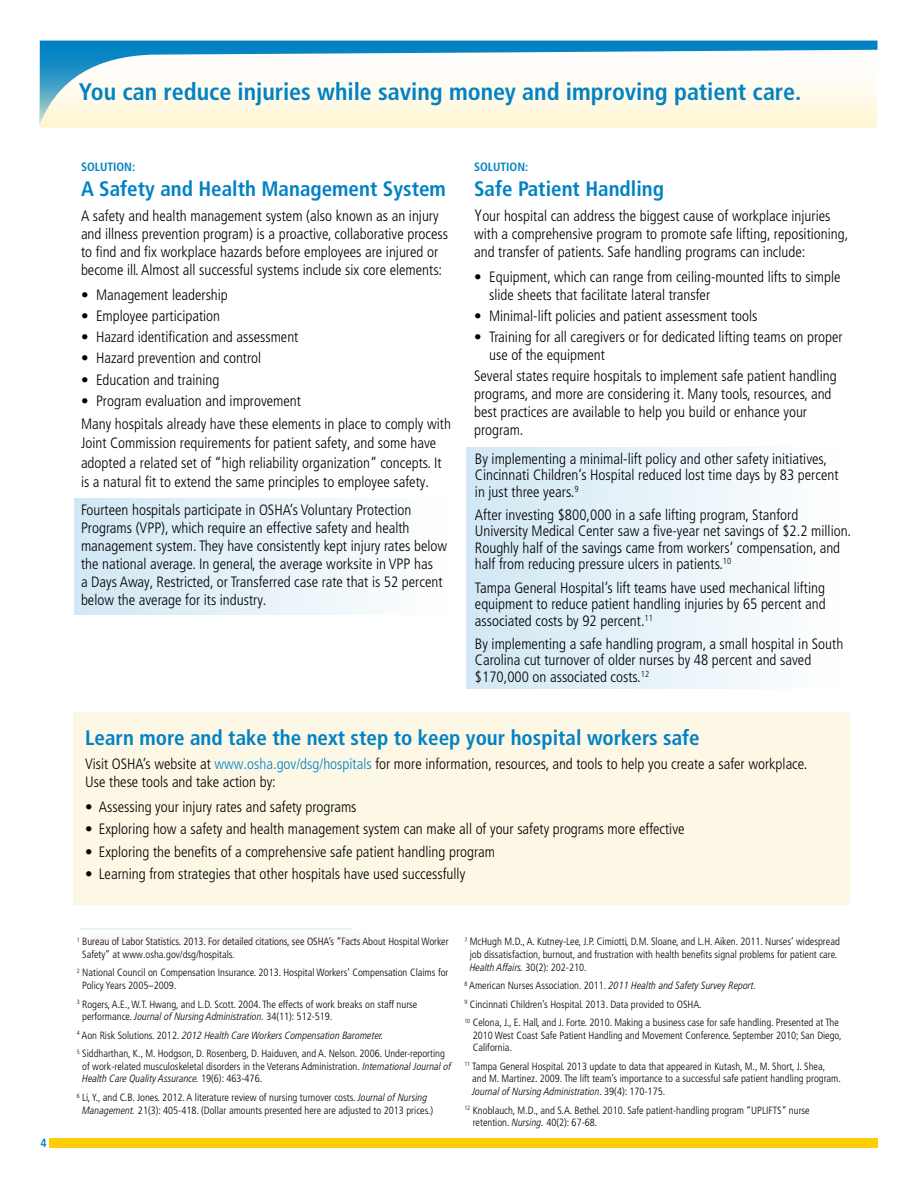
<style>
.page{position:relative;width:918px;height:1188px;background:#fff}
.page>*{position:absolute;margin:0;border:0;box-sizing:border-box;transform-origin:0 0}
.Sidebar_subhead{font:700 condensed 24px "Frutiger LT Pro";color:#0082c4}
.Body_Subhead{font:700 condensed 21px "Frutiger LT Pro";color:#0082c4}
.Regular_body_text{font:300 condensed 15px/18px "Frutiger LT Pro";color:#000}
.Bulleted_Body_Text{font:300 condensed 15px/18px "Frutiger LT Pro";color:#000}
.Tagline_Footer{font:700 condensed 12px "Frutiger LT Pro";color:#0082c4}
.t1{font:300 condensed 10.5px/12.6px "Frutiger LT Pro";color:#000}
.s1{font-size:16.5px}
.s2{color:#0082c4}
.s3{font-style:italic}
</style>
<div class="page">
<svg style="left:40px;top:41px;width:837px;height:87px"></svg>
<div style="left:49px;top:1138px;width:829px;height:10px;background:#ffcd05"></div>
<div style="left:466px;top:447px;width:378px;height:242px;background:linear-gradient(to right,#d1e8f4,#fefefe)"></div>
<div style="left:75px;top:499px;width:378px;height:116px;background:linear-gradient(to right,#d1e8f4,#fefefe)"></div>
<div style="left:73px;top:712px;width:777px;height:193px;background:#fdf7e6"></div>
<div style="left:84px;top:930px;width:286px;height:18px;background:#fafafa"></div>
<hr style="left:80px;top:928px;width:272px;height:2px;background:#0082c4">
<p class="Tagline_Footer" style="left:40px;top:1136px;width:8px">4</p>
<p class="Sidebar_subhead" style="left:79px;top:77px;width:724px">You can reduce injuries while saving money and improving patient care.</p>
<p class="Tagline_Footer" style="left:81px;top:160px;width:56px">SOLUTION:</p>
<p class="Body_Subhead" style="left:81px;top:176px;width:366px">A Safety and Health Management System</p>
<p class="Regular_body_text" style="left:81px;top:207px;width:369px">A safety and health management system (also known as an injury and illness prevention program) is a proactive, collaborative process to find and fix workplace hazards before employees are injured or become ill. Almost all successful systems include six core elements:</p>
<p class="Bulleted_Body_Text" style="left:81px;top:286px;width:148px">• Management leadership</p>
<p class="Bulleted_Body_Text" style="left:81px;top:307px;width:141px">• Employee participation</p>
<p class="Bulleted_Body_Text" style="left:81px;top:328px;width:219px">• Hazard identification and assessment</p>
<p class="Bulleted_Body_Text" style="left:81px;top:349px;width:182px">• Hazard prevention and control</p>
<p class="Bulleted_Body_Text" style="left:81px;top:371px;width:140px">• Education and training</p>
<p class="Bulleted_Body_Text" style="left:81px;top:392px;width:222px">• Program evaluation and improvement</p>
<p class="Regular_body_text" style="left:81px;top:414px;width:371px;line-height:19.5px">Many hospitals already have these elements in place to comply with Joint Commission requirements for patient safety, and some have adopted a related set of “high reliability organization” concepts. It is a natural fit to extend the same principles to employee safety.</p>
<p class="Regular_body_text" style="left:81px;top:501px;width:368px">Fourteen hospitals participate in OSHA’s Voluntary Protection Programs (VPP), which require an effective safety and health management system. They have consistently kept injury rates below the national average. In general, the average worksite in VPP has<br>a Days Away, Restricted, or Transferred case rate that is 52 percent below the average for its industry.</p>
<p class="Tagline_Footer" style="left:474px;top:160px;width:56px">SOLUTION:</p>
<p class="Body_Subhead" style="left:474px;top:176px;width:191px">Safe Patient Handling</p>
<p class="Regular_body_text" style="left:474px;top:207px;width:376px"><span class="s1">Y</span>our hospital can address the biggest cause of workplace injuries with a comprehensive program to promote safe lifting, repositioning, and transfer of patients. Safe handling programs can include:</p>
<p class="Bulleted_Body_Text" style="left:489px;top:268px;width:353px;text-indent:-15px">• Equipment, which can range from ceiling-mounted lifts to simple slide sheets that facilitate lateral transfer</p>
<p class="Bulleted_Body_Text" style="left:474px;top:307px;width:285px">• Minimal-lift policies and patient assessment tools</p>
<p class="Bulleted_Body_Text" style="left:489px;top:328px;width:355px;text-indent:-15px">• Training for all caregivers or for dedicated lifting teams on proper use of the equipment</p>
<p class="Regular_body_text" style="left:474px;top:367px;width:364px">Several states require hospitals to implement safe patient handling programs, and more are considering it. Many tools, resources, and best practices are available to help you build or enhance your program.</p>
<p class="Regular_body_text" style="left:475px;top:450px;width:365px;line-height:16.5px">By implementing a minimal-lift policy and other safety initiatives,<br>Cincinnati Children’s Hospital reduced lost time days by 83 percent in just three years.<sup>9</sup></p>
<p class="Regular_body_text" style="left:475px;top:507px;width:378px;line-height:16.5px">After investing $800,000 in a safe lifting program, Stanford University Medical Center saw a five-year net savings of $2.2 million.<br>Roughly half of the savings came from workers’ compensation, and half from reducing pressure ulcers in patients.<sup>10</sup></p>
<p class="Regular_body_text" style="left:475px;top:579px;width:352px;line-height:16.5px;text-align:justify">Tampa General Hospital’s lift teams have used mechanical lifting equipment to reduce patient handling injuries by 65 percent and associated costs by 92 percent.<sup>11</sup></p>
<p class="Regular_body_text" style="left:475px;top:636px;width:370px;line-height:16.5px">By implementing a safe handling program, a small hospital in South<br>Carolina cut turnover of older nurses by 48 percent and saved $170,000 on associated costs.<sup>12</sup></p>
<p class="Body_Subhead" style="left:85px;top:725px;width:616px">Learn more and take the next step to keep your hospital workers safe</p>
<p class="Regular_body_text" style="left:85px;top:755px;width:723px">Visit OSHA’s website at <span class="s2">www.osha.gov/dsg/hospitals</span> for more information, resources, and tools to help you create a safer workplace.<br>Use these tools and take action by:</p>
<p class="Regular_body_text" style="left:85px;top:798px;width:273px">• Assessing your injury rates and safety programs</p>
<p class="Regular_body_text" style="left:85px;top:820px;width:601px">• Exploring how a safety and health management system can make all of your safety programs more effective</p>
<p class="Regular_body_text" style="left:85px;top:843px;width:411px">• Exploring the benefits of a comprehensive safe patient handling program</p>
<p class="Regular_body_text" style="left:85px;top:865px;width:381px">• Learning from strategies that other hospitals have used successfully</p>
<p class="t1" style="left:82px;top:936px;width:368px;text-indent:-5px"><sup>1</sup> Bureau of Labor Statistics. 2013. For detailed citations, see OSHA’s “Facts About Hospital Worker<br>Safety” at www.osha.gov/dsg/hospitals.</p>
<p class="t1" style="left:82px;top:967px;width:368px;text-indent:-5px"><sup>2</sup> National Council on Compensation Insurance. 2013. Hospital Workers’ Compensation Claims for<br>Policy Years 2005–2009.</p>
<p class="t1" style="left:82px;top:998px;width:337px;text-indent:-5px"><sup>3</sup> Rogers, A.E., W.T. Hwang, and L.D. Scott. 2004. The effects of work breaks on staff nurse performance. <span class="s3">Journal of Nursing Administration.</span> 34(11): 512-519.</p>
<p class="t1" style="left:77px;top:1026px;width:370px;line-height:18.6px"><sup>4</sup> Aon Risk Solutions. 2012. <span class="s3">2012 Health Care Workers Compensation Barometer.<br></span><sup>5</sup> Siddharthan, K., M. Hodgson, D. Rosenberg, D. Haiduven, and A. Nelson. 2006. Under-reporting</p>
<p class="t1" style="left:82px;top:1060px;width:370px">of work-related musculoskeletal disorders in the Veterans Administration. <span class="s3">International Journal of<br>Health Care Quality Assurance.</span> 19(6): 463-476.</p>
<p class="t1" style="left:77px;top:1091px;width:358px;text-align:center"><sup>6</sup> Li, Y., and C.B. Jones. 2012. A literature review of nursing turnover costs. <span class="s3">Journal of Nursing<br>Management.</span> 21(3): 405-418. (Dollar amounts presented here are adjusted to 2013 prices.)</p>
<p class="t1" style="left:470px;top:936px;width:372px;text-indent:-5px"><sup>7</sup> McHugh M.D., A. Kutney-Lee, J.P. Cimiotti, D.M. Sloane, and L.H. Aiken. 2011. Nurses’ widespread job dissatisfaction, burnout, and frustration with health benefits signal problems for patient care.<br><span class="s3">Health Affairs.</span> 30(2): 202-210.</p>
<p class="t1" style="left:464px;top:976px;width:376px;line-height:18.6px"><sup>8</sup> American Nurses Association. 2011. <span class="s3">2011 Health and Safety Survey Report.<br></span><sup>9</sup> Cincinnati Children’s Hospital. 2013. Data provided to OSHA.<br><sup>10</sup> Celona, J., E. Hall, and J. Forte. 2010. Making a business case for safe handling. Presented at The</p>
<p class="t1" style="left:473px;top:1029px;width:370px">2010 West Coast Safe Patient Handling and Movement Conference. September 2010; San Diego,<br>California.</p>
<p class="t1" style="left:472px;top:1060px;width:370px;text-indent:-8px"><sup>11</sup> Tampa General Hospital. 2013 update to data that appeared in Kutash, M., M. Short, J. Shea, and M. Martinez. 2009. The lift team’s importance to a successful safe patient handling program.<br><span class="s3">Journal of Nursing Administration</span>. 39(4): 170-175.</p>
<p class="t1" style="left:473px;top:1104px;width:339px;text-indent:-8px"><sup>12</sup> Knoblauch, M.D., and S.A. Bethel. 2010. Safe patient-handling program “UPLIFTS” nurse retention. <span class="s3">Nursing.</span> 40(2): 67-68.</p>
</div>
